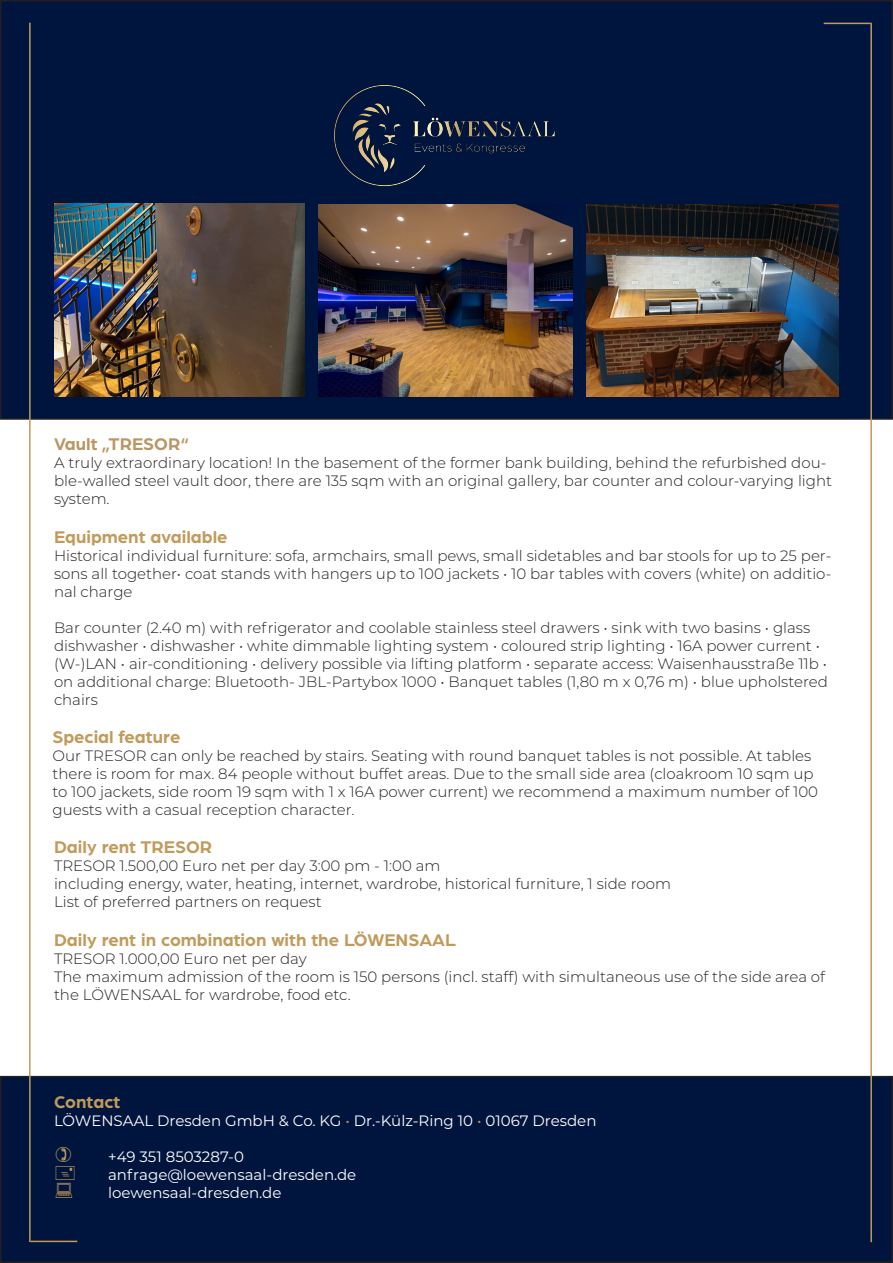
<style>
.page{position:relative;width:893px;height:1263px;background:#fff}
.page>*{position:absolute;margin:0;border:0;box-sizing:border-box;transform-origin:0 0}
.t1{font:700 18px "Arboria";color:#c09b5b}
.t2{font:700 18px "Arboria";color:#b99764}
.t3{font:300 15px/18px "Montserrat";color:#231f20}
.t4{font:15px "Montserrat";color:#fff}
.s1{color:#c09b5b}
</style>
<div class="page">
<div style="left:1px;top:1px;width:891px;height:418px;background:#00153e"></div>
<div style="left:0;top:0;width:893px;height:420px;border:2px solid #231f20"></div>
<div style="left:1px;top:1076px;width:891px;height:186px;background:#00153e"></div>
<div style="left:0;top:1076px;width:893px;height:187px;border:2px solid #231f20"></div>
<img style="left:334px;top:85px;width:221px;height:102px">
<img style="left:54px;top:204px;width:519px;height:192px">
<img style="left:586px;top:204px;width:252px;height:192px">
<div style="left:305px;top:198px;width:13px;height:211px;background:#00153e"></div>
<hr style="left:824px;top:23px;width:46px;height:1px;background:#c09b5b">
<hr style="left:31px;top:1241px;width:46px;height:1px;background:#c09b5b">
<hr style="left:29px;top:23px;width:2px;height:1219px;background:#c09b5b">
<hr style="left:870px;top:23px;width:2px;height:1219px;background:#c09b5b">
<p class="t2" style="left:54px;top:431px;width:137px">Vault „TRESOR“</p>
<p class="t3" style="left:54px;top:453px;width:780px">A truly extraordinary location! In the basement of the former bank building, behind the refurbished dou&shy;ble-walled steel vault door, there are 135 sqm with an original gallery, bar counter and colour-varying light system.</p>
<p class="t1" style="left:54px;top:524px;width:175px">Equipment available</p>
<p class="t3" style="left:54px;top:546px;width:779px;text-align:justify">Historical individual furniture: sofa, armchairs, small pews, small sidetables and bar stools for up to 25 per&shy;sons all together• coat stands with hangers up to 100 jackets • 10 bar tables with covers (white) on additio&shy;nal charge</p>
<p class="t3" style="left:54px;top:618px;width:775px">Bar counter (2.40 m) with refrigerator and coolable stainless steel drawers • sink with two basins • glass dishwasher • dishwasher • white dimmable lighting system • coloured strip lighting • 16A power current • (W-)LAN • air-conditioning • delivery possible via lifting platform • separate access: Waisenhausstraße 11b •</p>
<p class="t3" style="left:54px;top:672px;width:775px">on additional charge: Bluetooth- JBL-Partybox 1000 • Banquet tables (1,80 m x 0,76 m) • blue upholstered chairs</p>
<p class="t1" style="left:52px;top:724px;width:129px">Special feature</p>
<p class="t3" style="left:52px;top:746px;width:767px">Our TRESOR can only be reached by stairs. Seating with round banquet tables is not possible. At tables there is room for max. 84 people without buffet areas. Due to the small side area (cloakroom 10 sqm up to 100 jackets, side room 19 sqm with 1 x 16A power current) we recommend a maximum number of 100 guests with a casual reception character.</p>
<p class="t1" style="left:54px;top:834px;width:160px">Daily rent TRESOR</p>
<p class="t3" style="left:54px;top:856px;width:388px">TRESOR 1.500,00 Euro net per day 3:00 pm - 1:00 am</p>
<p class="t3" style="left:54px;top:874px;width:618px">including energy, water, heating, internet, wardrobe, historical furniture, 1 side room</p>
<p class="t3" style="left:54px;top:892px;width:269px">List of preferred partners on request</p>
<p class="t1" style="left:54px;top:928px;width:404px">Daily rent in combination with the LÖWENSAAL</p>
<p class="t3" style="left:54px;top:949px;width:254px">TRESOR 1.000,00 Euro net per day</p>
<p class="t3" style="left:54px;top:967px;width:773px">The maximum admission of the room is 150 persons (incl. staff) with simultaneous use of the side area of the LÖWENSAAL for wardrobe, food etc.</p>
<p class="t1" style="left:54px;top:1089px;width:68px">Contact</p>
<p class="t4" style="left:54px;top:1110px;width:544px">LÖWENSAAL Dresden GmbH &amp; Co. KG <span class="s1">•</span> Dr.-Külz-Ring 10 <span class="s1">•</span> 01067 Dresden</p>
<p class="t4" style="left:108px;top:1146px;width:137px">+49 351 8503287-0</p>
<p class="t4" style="left:108px;top:1164px;width:250px">anfrage@loewensaal-dresden.de</p>
<p class="t4" style="left:108px;top:1182px;width:175px">loewensaal-dresden.de</p>
</div>
